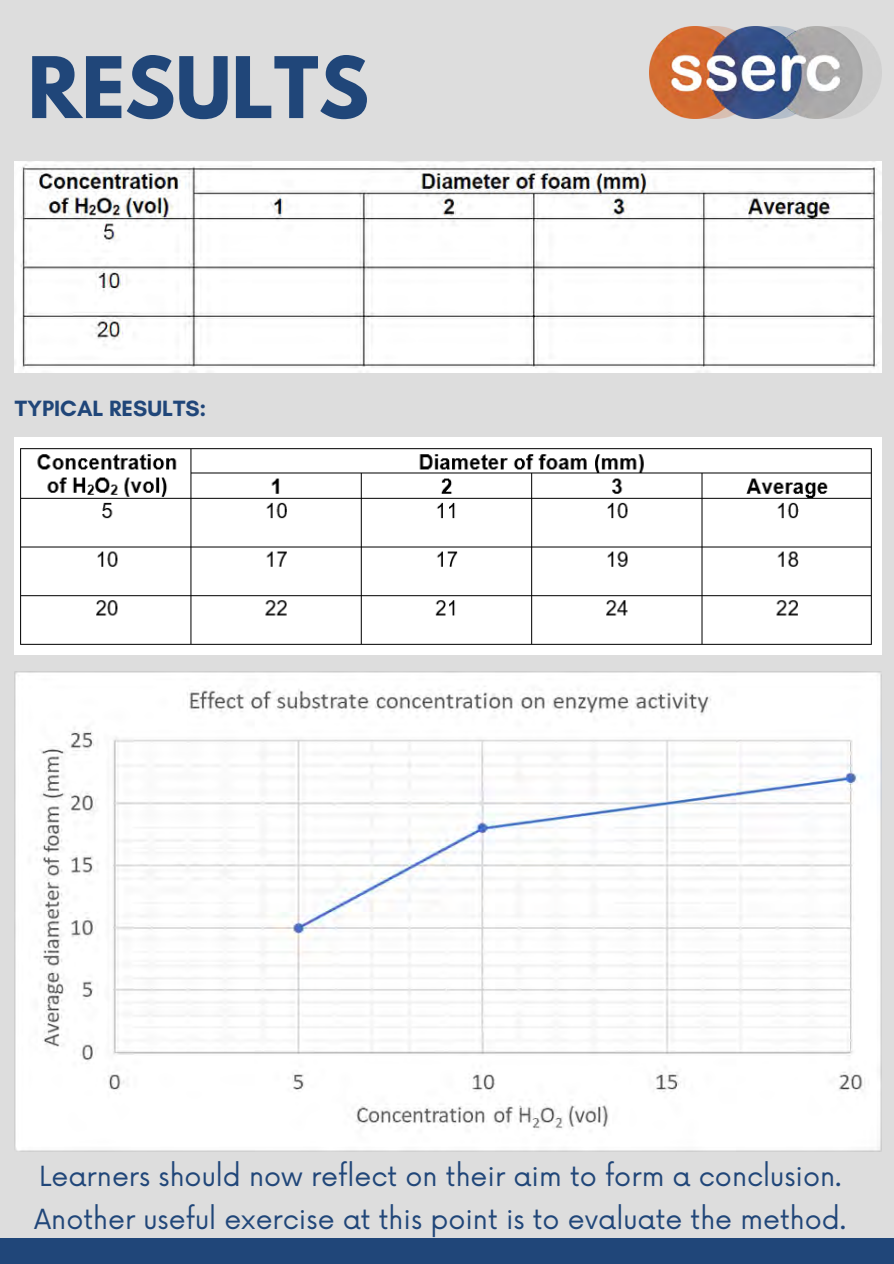
<style>
.page{position:relative;width:894px;height:1264px;background:#fff}
.page>*{position:absolute;margin:0;border:0;box-sizing:border-box;transform-origin:0 0}
.t1{font:700 75px "League Spartan";color:#204679}
.t2{font:27px/42.8px "Now";color:#204679}
.t3{font:700 22.5px "Glacial Indifference";color:#204679}
</style>
<div class="page">
<div style="left:0;top:0;width:893px;height:1263px;background:#ddd"></div>
<div style="left:0;top:1237px;width:893px;height:26px;background:#204679"></div>
<img style="left:15px;top:162px;width:865px;height:210px">
<img style="left:15px;top:437px;width:865px;height:218px">
<img style="left:15px;top:671px;width:865px;height:480px">
<img style="left:649px;top:26px;width:232px;height:93px">
<h1 class="t1" style="left:28px;top:51px;width:343px">RESULTS</h1>
<p class="t3" style="left:15px;top:395px;width:193px">TYPICAL RESULTS:</p>
<p class="t2" style="left:34px;top:1155px;width:813px">Learners should now reflect on their aim to form a conclusion.<br>Another useful exercise at this point is to evaluate the method.</p>
</div>
